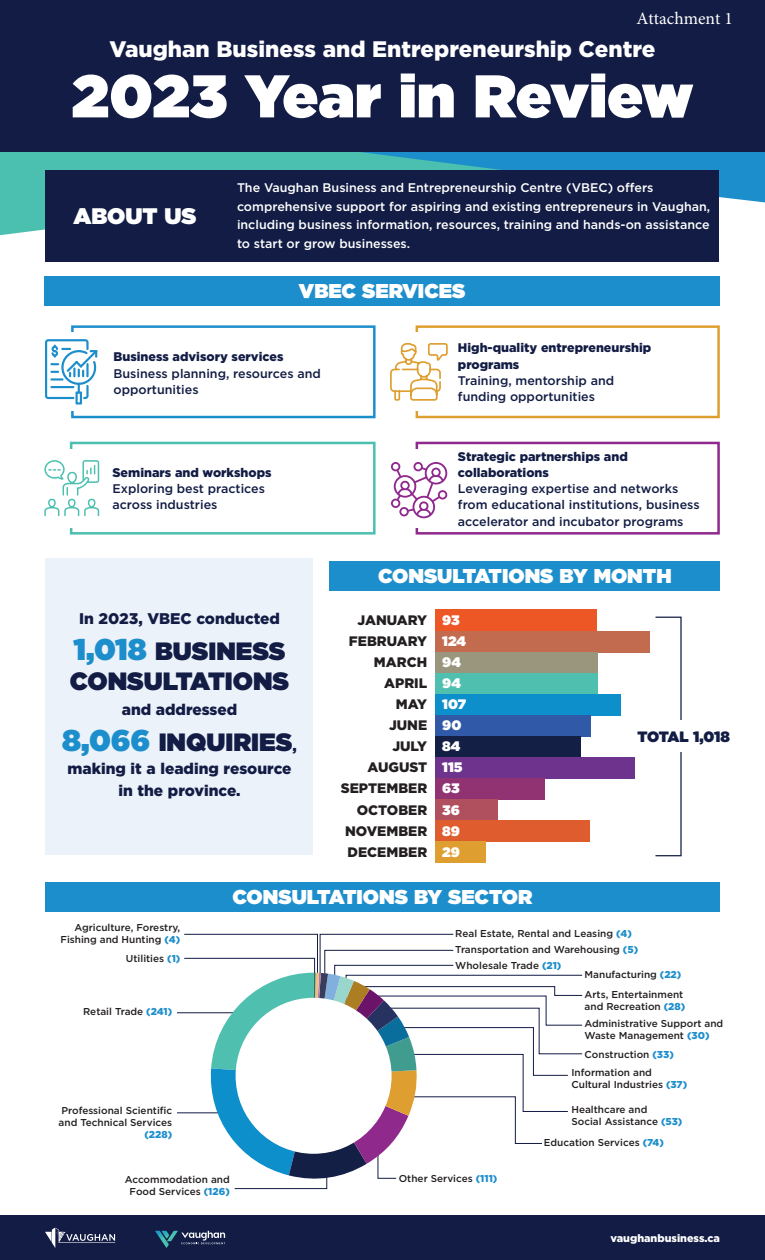
<style>
.page{position:relative;width:765px;height:1260px;background:#fff}
.page>*{position:absolute;margin:0;border:0;box-sizing:border-box;transform-origin:0 0}
.t1{font:900 60.12px "Gotham";color:#fff}
.P-_Callout_text{font:900 25px/30px "Gotham";color:#121c44}
.t2{font:900 22.5px "Gotham";color:#fff}
.H2_-_About_Us{font:900 22.5px "Gotham";color:#fff}
.H2_-_Section_title{font:900 20px "Gotham";color:#fff}
.t3{font:17.5px "Minion Pro";color:#fff}
.P-_Callout_text-2{font:900 15.5px/22.5px "Gotham";color:#121c44;text-align:center}
.t4{font:900 15px "Gotham";letter-spacing:-.03em;color:#121c44}
.P_-_Bar_graph{font:900 13.75px "Gotham";color:#231f20}
.P_-_Body{font:500 12.5px/16.2px "Gotham";color:#121c44}
.P_-_About_us{font:500 12.5px/18.8px "Gotham";color:#fff}
.H3_-_body{font:900 12.5px/16.2px "Gotham";color:#121c44}
.t5{font:900 10.75px "Gotham";color:#fff}
.P-Pie_graph_text{font:500 10px/12px "Gotham";color:#231f20}
.s1{font-size:30px;color:#1d8ecc}
.s2{font-size:15.5px}
.s3{color:#fff}
.s4{font-weight:900;color:#1d8ecc}
</style>
<div class="page">
<div style="left:0;top:152px;width:170px;height:84px;background:#4cc0b0"></div>
<svg style="left:170px;top:152px;width:595px;height:51px;background:#31a2c1"></svg>
<div style="left:0;top:0;width:765px;height:152px;background:#121c44"></div>
<div style="left:45px;top:559px;width:268px;height:296px;background:#ecf2fa"></div>
<div style="left:45px;top:170px;width:674px;height:91px;background:#121c44"></div>
<div style="left:44px;top:276px;width:676px;height:30px;background:#1d8ecc"></div>
<div style="left:330px;top:561px;width:390px;height:29px;background:#1d8ecc"></div>
<div style="left:45px;top:882px;width:675px;height:30px;background:#1d8ecc"></div>
<div style="left:71px;top:325px;width:305px;height:93px;border:2px solid #1d8ecc"></div>
<div style="left:46px;top:333px;width:51px;height:78px;background:#fff"></div>
<svg style="left:45px;top:339px;width:53px;height:66px"></svg>
<hr style="left:50px;top:378px;width:14px;height:3px;background:#1d8ecc">
<hr style="left:50px;top:386px;width:24px;height:2px;background:#1d8ecc">
<hr style="left:86px;top:363px;width:3px;height:14px;background:#1d8ecc">
<div style="left:416px;top:325px;width:304px;height:93px;border:2px solid #de9f30"></div>
<div style="left:390px;top:333px;width:51px;height:78px;background:#fff"></div>
<svg style="left:390px;top:343px;width:58px;height:58px"></svg>
<div style="left:70px;top:442px;width:306px;height:93px;border:2px solid #4cc0b0"></div>
<div style="left:44px;top:449px;width:51px;height:78px;background:#fff"></div>
<svg style="left:44px;top:460px;width:55px;height:56px"></svg>
<div style="left:416px;top:442px;width:304px;height:93px;border:2px solid #8f298d"></div>
<div style="left:390px;top:449px;width:51px;height:78px;background:#fff"></div>
<svg style="left:391px;top:462px;width:56px;height:56px"></svg>
<div style="left:435px;top:610px;width:162px;height:21px;background:#ed5726"></div>
<div style="left:435px;top:631px;width:215px;height:21px;background:#c26b4f"></div>
<div style="left:435px;top:652px;width:163px;height:21px;background:#99967d"></div>
<div style="left:435px;top:673px;width:163px;height:21px;background:#4fbfb0"></div>
<div style="left:435px;top:694px;width:186px;height:21px;background:#0d8fcc"></div>
<div style="left:435px;top:715px;width:156px;height:21px;background:#3059a8"></div>
<div style="left:435px;top:736px;width:146px;height:21px;background:#141f45"></div>
<div style="left:435px;top:757px;width:200px;height:21px;background:#6e338c"></div>
<div style="left:435px;top:778px;width:110px;height:21px;background:#913373"></div>
<div style="left:435px;top:799px;width:63px;height:21px;background:#b04f5e"></div>
<div style="left:435px;top:820px;width:155px;height:21px;background:#de5c2e"></div>
<div style="left:435px;top:841px;width:51px;height:22px;background:#de9e30"></div>
<svg style="left:177px;top:934px;width:406px;height:255px"></svg>
<div style="left:236px;top:998px;width:156px;height:156px;background:#fff;border-radius:50%"></div>
<div style="left:0;top:1216px;width:765px;height:44px;background:#121c44"></div>
<svg style="left:155px;top:1231px;width:70px;height:17px"></svg>
<svg style="left:45px;top:1228px;width:70px;height:20px"></svg>
<h3 class="t3" style="left:637px;top:7px;width:98px">Attachment 1</h3>
<p class="t2" style="left:110px;top:34px;width:547px">Vaughan Business and Entrepreneurship Centre</p>
<p class="t1" style="left:72px;top:53px;width:623px">2023 Year in Review</p>
<p class="H2_-_About_Us" style="left:73px;top:199px;width:125px">ABOUT US</p>
<p class="P_-_About_us" style="left:237px;top:178px;width:475px">The Vaughan Business and Entrepreneurship Centre (VBEC) offers comprehensive support for aspiring and existing entrepreneurs in Vaughan, including business information, resources, training and hands-on assistance to start or grow businesses.</p>
<p class="H2_-_Section_title" style="left:299px;top:277px;width:168px">VBEC SERVICES</p>
<p class="H3_-_body" style="left:114px;top:349px;width:171px">Business advisory services</p>
<p class="P_-_Body" style="left:114px;top:365px;width:209px">Business planning, resources and opportunities</p>
<p class="H3_-_body" style="left:112px;top:464px;width:161px">Seminars and workshops</p>
<p class="P_-_Body" style="left:112px;top:480px;width:154px">Exploring best practices across industries</p>
<p class="P-_Callout_text-2" style="left:79px;top:607px;width:203px">In 2023, VBEC conducted</p>
<p class="P-_Callout_text" style="left:70px;top:636px;width:221px"><span class="s1">1,018</span> BUSINESS<br>CONSULTATIONS</p>
<p class="P-_Callout_text-2" style="left:122px;top:698px;width:117px">and addressed</p>
<p class="P-_Callout_text" style="left:62px;top:727px;width:236px"><span class="s1">8,066</span> INQUIRIES<span class="s2">,</span></p>
<p class="P-_Callout_text-2" style="left:68px;top:757px;width:226px">making it a leading resource in the province.</p>
<p class="H3_-_body" style="left:458px;top:340px;width:195px">High-quality entrepreneurship programs</p>
<p class="P_-_Body" style="left:458px;top:372px;width:158px">Training, mentorship and funding opportunities</p>
<p class="H3_-_body" style="left:458px;top:448px;width:171px">Strategic partnerships and collaborations</p>
<p class="P_-_Body" style="left:458px;top:480px;width:243px">Leveraging expertise and networks from educational institutions, business accelerator and incubator programs</p>
<p class="H2_-_Section_title" style="left:378px;top:561px;width:295px">CONSULTATIONS BY MONTH</p>
<p class="P_-_Bar_graph" style="left:358px;top:611px;width:103px">JANUARY <span class="s3">93</span></p>
<p class="P_-_Bar_graph" style="left:349px;top:632px;width:118px">FEBRUARY <span class="s3">124</span></p>
<p class="P_-_Bar_graph" style="left:374px;top:653px;width:88px">MARCH <span class="s3">94</span></p>
<p class="P_-_Bar_graph" style="left:384px;top:674px;width:78px">APRIL <span class="s3">94</span></p>
<p class="P_-_Bar_graph" style="left:396px;top:695px;width:72px">MAY <span class="s3">107</span></p>
<p class="P_-_Bar_graph" style="left:389px;top:716px;width:74px">JUNE <span class="s3">90</span></p>
<p class="P_-_Bar_graph" style="left:392px;top:737px;width:69px">JULY <span class="s3">84</span></p>
<p class="P_-_Bar_graph" style="left:368px;top:758px;width:96px">AUGUST <span class="s3">115</span></p>
<p class="P_-_Bar_graph" style="left:341px;top:779px;width:121px">SEPTEMBER <span class="s3">63</span></p>
<p class="P_-_Bar_graph" style="left:357px;top:800px;width:105px">OCTOBER <span class="s3">36</span></p>
<p class="P_-_Bar_graph" style="left:345px;top:821px;width:116px">NOVEMBER <span class="s3">89</span></p>
<p class="P_-_Bar_graph" style="left:348px;top:842px;width:114px">DECEMBER <span class="s3">29</span></p>
<p class="t4" style="left:638px;top:726px;width:94px">TOTAL 1,018</p>
<p class="P-Pie_graph_text" style="left:60px;top:922px;width:121px;text-align:right">Agriculture, Forestry,<br>Fishing and Hunting <span class="s4">(4)</span></p>
<p class="P-Pie_graph_text" style="left:126px;top:952px;width:56px">Utilities <span class="s4">(1)</span></p>
<p class="P-Pie_graph_text" style="left:83px;top:1005px;width:91px">Retail Trade <span class="s4">(241)</span></p>
<p class="P-Pie_graph_text" style="left:59px;top:1104px;width:115px;text-align:right">Professional Scientific and Technical Services <span class="s4">(228)</span></p>
<p class="H2_-_Section_title" style="left:233px;top:882px;width:301px">CONSULTATIONS BY SECTOR</p>
<p class="P-Pie_graph_text" style="left:455px;top:928px;width:178px">Real Estate, Rental and Leasing <span class="s4">(4)</span></p>
<p class="P-Pie_graph_text" style="left:455px;top:943px;width:184px">Transportation and Warehousing <span class="s4">(5)</span></p>
<p class="P-Pie_graph_text" style="left:455px;top:959px;width:108px">Wholesale Trade <span class="s4">(21)</span></p>
<p class="P-Pie_graph_text" style="left:585px;top:969px;width:98px">Manufacturing <span class="s4">(22)</span></p>
<p class="P-Pie_graph_text" style="left:585px;top:988px;width:102px">Arts, Entertainment and Recreation <span class="s4">(28)</span></p>
<p class="P-Pie_graph_text" style="left:585px;top:1018px;width:140px">Administrative Support and<br>Waste Management <span class="s4">(30)</span></p>
<p class="P-Pie_graph_text" style="left:585px;top:1048px;width:91px">Construction <span class="s4">(33)</span></p>
<p class="P-Pie_graph_text" style="left:571px;top:1066px;width:117px">Information and<br>Cultural Industries <span class="s4">(37)</span></p>
<p class="P-Pie_graph_text" style="left:571px;top:1104px;width:112px">Healthcare and<br>Social Assistance <span class="s4">(53)</span></p>
<p class="P-Pie_graph_text" style="left:544px;top:1137px;width:121px">Education Services <span class="s4">(74)</span></p>
<p class="P-Pie_graph_text" style="left:125px;top:1173px;width:106px;text-align:center">Accommodation and<br>Food Services <span class="s4">(126)</span></p>
<p class="P-Pie_graph_text" style="left:399px;top:1172px;width:100px">Other Services <span class="s4">(111)</span></p>
<p class="t5" style="left:610px;top:1231px;width:111px">vaughanbusiness.ca</p>
</div>
